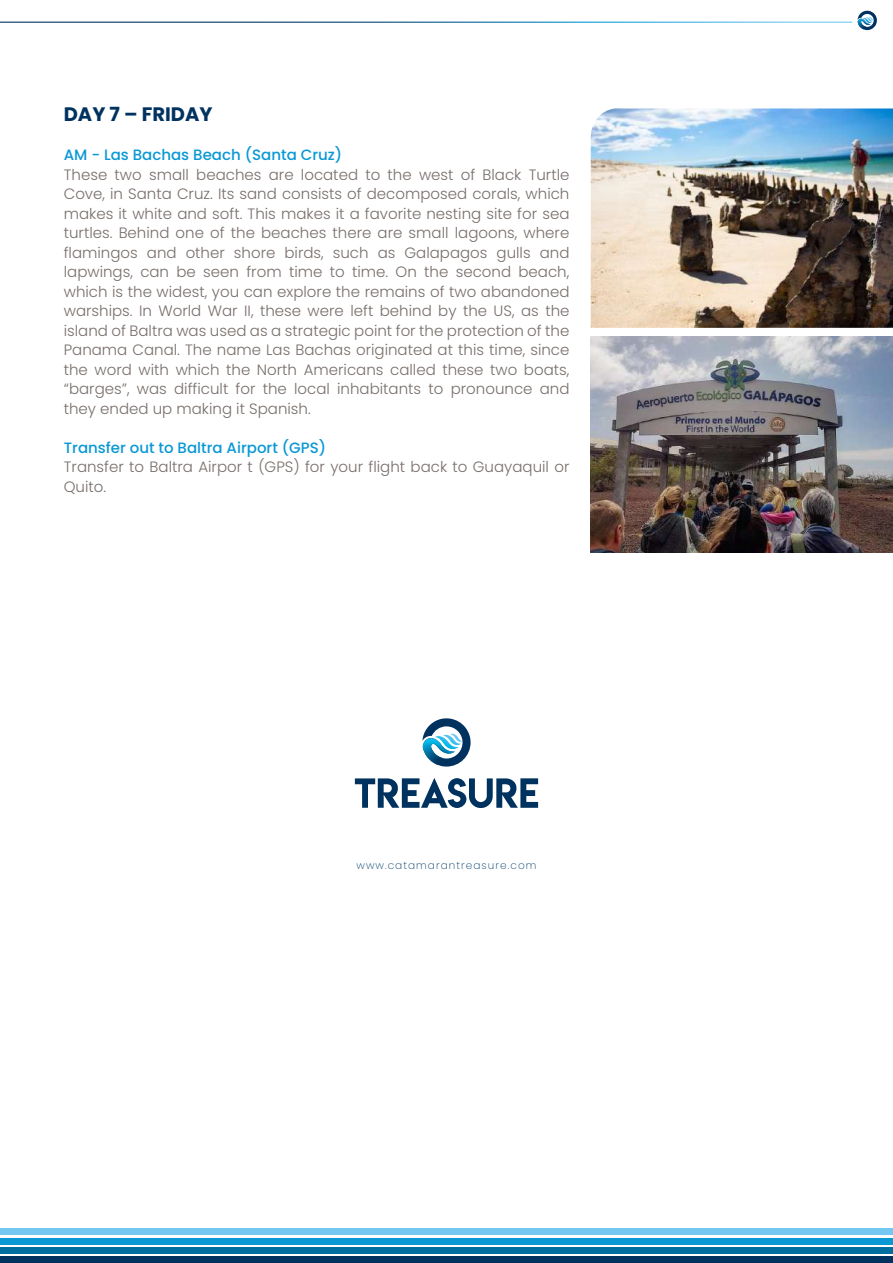
<style>
.page{position:relative;width:893px;height:1263px;background:#fff}
.page>*{position:absolute;margin:0;border:0;box-sizing:border-box;transform-origin:0 0}
.t1{font:700 19.5px "Poppins";color:#003260}
.t2{font:300 15px/19.5px "Poppins";color:#776e6a;text-align:justify}
.t3{font:500 15px "Poppins";color:#0a98d5}
.t4{font:200 10.5px "Poppins";letter-spacing:.1em;color:#003d6a}
</style>
<div class="page">
<img style="left:591px;top:336px;width:302px;height:216px">
<img style="left:591px;top:108px;width:302px;height:220px">
<div style="left:0;top:1256px;width:893px;height:7px;background:#003260"></div>
<div style="left:0;top:1247px;width:893px;height:6px;background:#006e9e"></div>
<div style="left:0;top:1238px;width:893px;height:6px;background:#0a98d5"></div>
<div style="left:0;top:1228px;width:893px;height:7px;background:#72c8f0"></div>
<svg style="left:355px;top:778px;width:183px;height:30px"></svg>
<svg style="left:422px;top:718px;width:49px;height:48px"></svg>
<svg style="left:857px;top:11px;width:20px;height:19px"></svg>
<h1 class="t1" style="left:64px;top:103px;width:150px">DAY 7 – FRIDAY</h1>
<p class="t3" style="left:64px;top:146px;width:280px">AM - Las Bachas Beach (Santa Cruz)</p>
<p class="t2" style="left:64px;top:165px;width:507px">These two small beaches are located to the west of Black Turtle Cove, in Santa Cruz. Its sand consists of decomposed corals, which makes it white and soft. This makes it a favorite nesting site for sea turtles. Behind one of the beaches there are small lagoons, where flamingos and other shore birds, such as Galapagos gulls and lapwings, can be seen from time to time. On the second beach, which is the widest, you can explore the remains of two abandoned warships. In World War II, these were left behind by the US, as the island of Baltra was used as a strategic point for the protection of the Panama Canal. The name Las Bachas originated at this time, since the word with which the North Americans called these two boats, “barges”, was difficult for the local inhabitants to pronounce and they ended up making it Spanish.</p>
<p class="t3" style="left:64px;top:439px;width:264px">Transfer out to Baltra Airport (GPS)</p>
<p class="t2" style="left:64px;top:457px;width:507px">Transfer to Baltra Airpor t (GPS) for your flight back to Guayaquil or<br>Quito.</p>
<p class="t4" style="left:356px;top:859px;width:181px">www.catamarantreasure.com</p>
</div>
